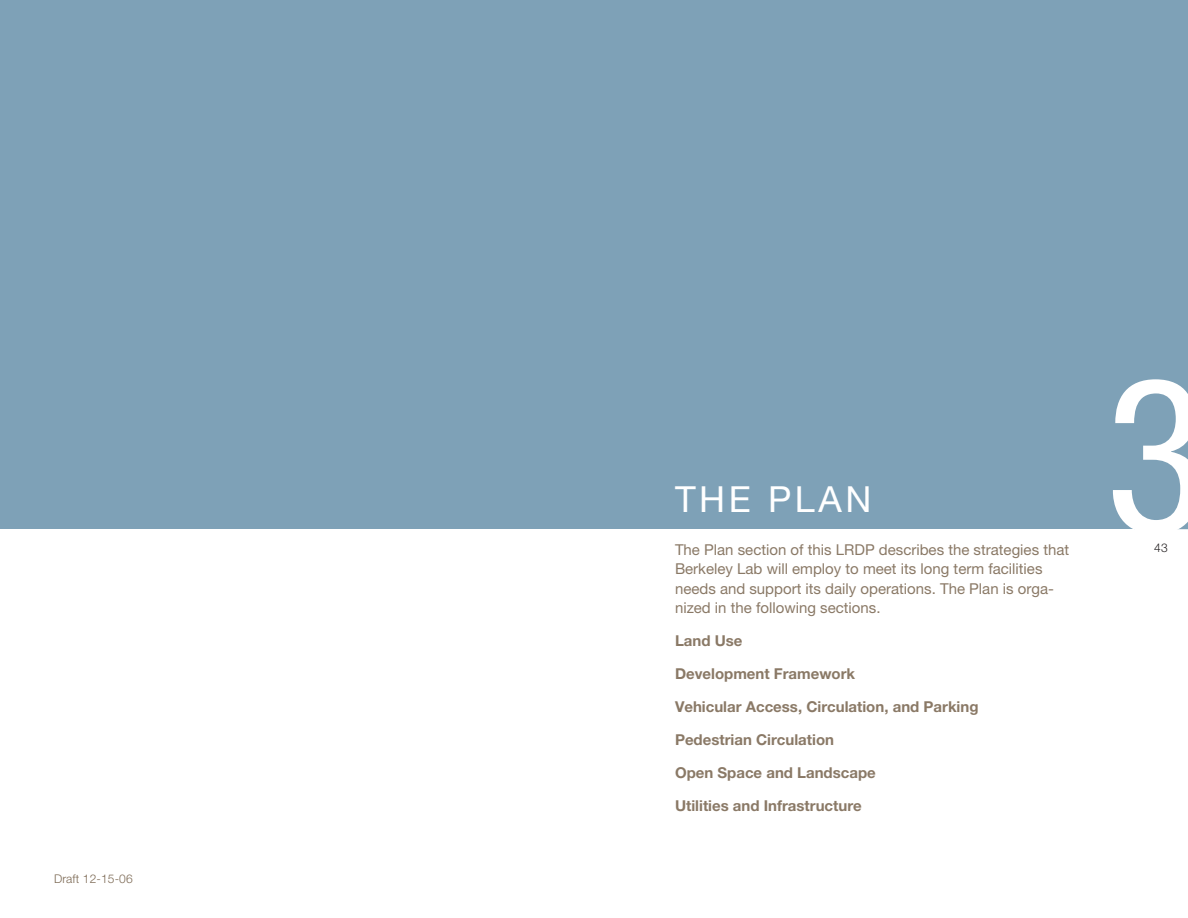
<style>
.page{position:relative;width:1188px;height:918px;background:#fff}
.page>*{position:absolute;margin:0;border:0;box-sizing:border-box;transform-origin:0 0}
.t1{font:condensed 214.5px "Helvetica Neue";color:#fff}
.t2{font:36px "Helvetica Neue";letter-spacing:.1em;color:#fff}
.Chapter_info{font:15px/19.5px "Helvetica Neue";color:#8a7966}
.Chapter_info-2{font:700 15px "Helvetica Neue";color:#8a7966}
.t3{font:300 12px "Helvetica Neue";letter-spacing:.01em;color:#7c6954}
.t4{font:300 12px "Helvetica Neue";color:#231f20}
</style>
<div class="page">
<div style="left:0;top:0;width:1188px;height:529px;background:#7ea1b7"></div>
<p class="t3" style="left:54px;top:872px;width:80px">Draft 1 2-1 5-06</p>
<p class="t2" style="left:675px;top:477px;width:198px">The plan</p>
<p class="Chapter_info" style="left:675px;top:539px;width:369px">The Plan section of this LRDP<br>Berkeley Lab will employ to meet its long term facilities</p>
<p class="Chapter_info" style="left:879px;top:539px;width:192px">describes the strategies that</p>
<p class="Chapter_info" style="left:675px;top:578px;width:380px">needs and support its daily operations. The Plan is orga&shy;nized in the following sections.</p>
<p class="Chapter_info-2" style="left:675px;top:631px;width:69px">Land Use</p>
<p class="Chapter_info-2" style="left:675px;top:664px;width:182px">Development Framework</p>
<p class="Chapter_info-2" style="left:675px;top:697px;width:305px">Vehicular Access, Circulation, and Parking</p>
<p class="Chapter_info-2" style="left:675px;top:730px;width:161px">Pedestrian Circulation</p>
<p class="Chapter_info-2" style="left:675px;top:763px;width:202px">Open Space and Landscape</p>
<p class="Chapter_info-2" style="left:675px;top:796px;width:188px">Utilities and Infrastructure</p>
<p class="t1" style="left:1105px;top:331px;width:104px">3</p>
<p class="t4" style="left:1154px;top:541px;width:8px">43</p>
</div>
